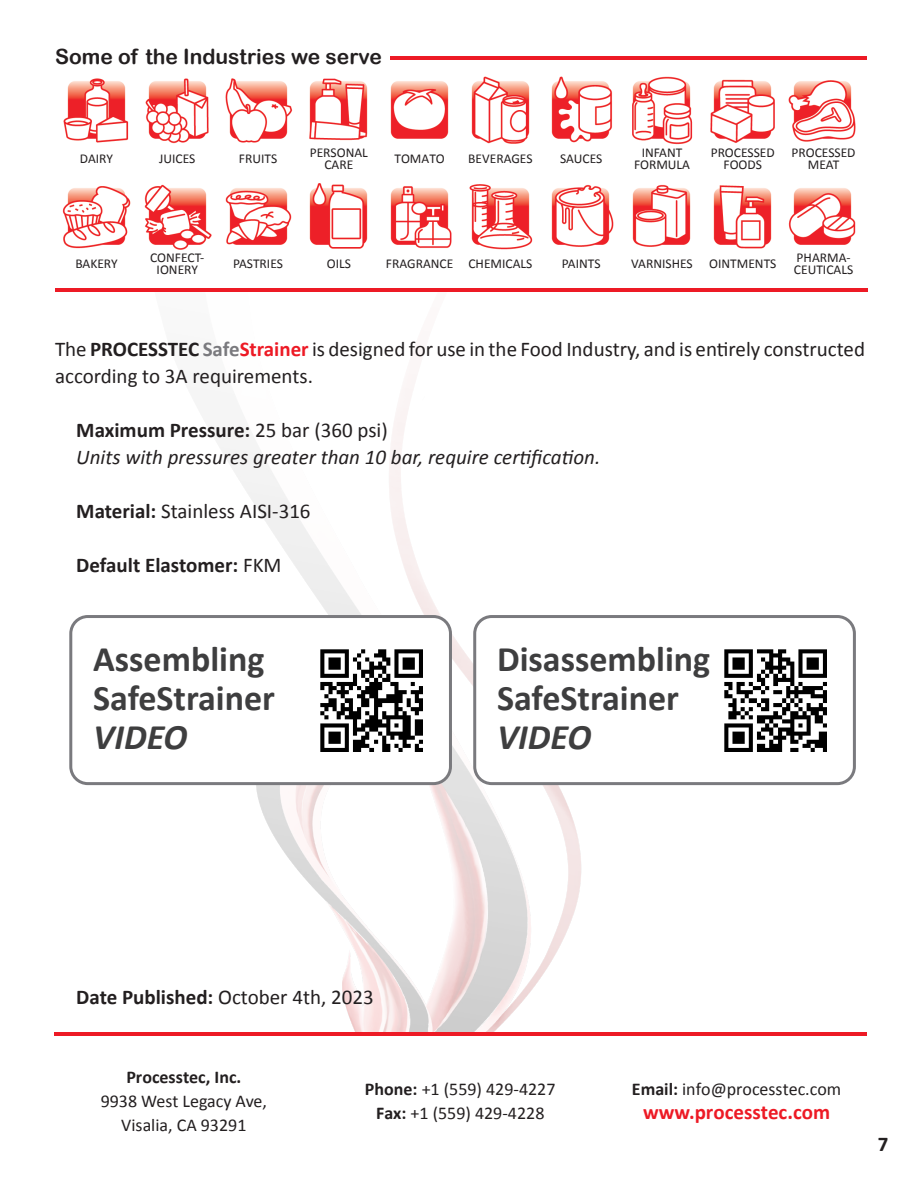
<style>
.page{position:relative;width:918px;height:1188px;background:#fff}
.page>*{position:absolute;margin:0;border:0;box-sizing:border-box;transform-origin:0 0}
.TOC_Subheader{font:700 36px/39px "Calibri";color:#3e3e3f}
.TOC_Subheader-2{font:italic 700 36px "Calibri";color:#3e3e3f}
.Main_Body_Text{font:21px/27px "Calibri";color:#231f20}
.Main_Body_Text-2{font:italic 21px "Calibri";color:#231f20}
.Main_Body_Text-3{font:700 21px "Calibri";color:#231f20}
.Main_Body_Text-4{font:21px "Arial Rounded MT Bold";color:#231f20}
.t1{font:700 21px "Calibri";color:#ed1a25}
.TOC_Subheader-3{font:700 21px "Calibri";color:#231f20}
.t2{font:18px "Calibri";color:#231f20}
.t3{font:700 18px "Calibri";color:#231f20}
.TOC_Subheader-4{font:13.5px/12px "Calibri";color:#231f20;text-align:center}
.s1{font-weight:700}
.s2{font-weight:700;color:#7a7a7e}
.s3{font-weight:700;color:#ed1a25}
.s4{font-weight:400}
</style>
<div class="page">
<img style="left:136px;top:388px;width:504px;height:645px">
<img style="left:63px;top:78px;width:66px;height:65px">
<img style="left:145px;top:78px;width:64px;height:66px">
<img style="left:225px;top:78px;width:67px;height:65px">
<img style="left:309px;top:78px;width:59px;height:63px">
<img style="left:390px;top:81px;width:59px;height:58px">
<img style="left:471px;top:76px;width:59px;height:68px">
<img style="left:551px;top:76px;width:62px;height:67px">
<img style="left:632px;top:76px;width:61px;height:68px">
<img style="left:710px;top:79px;width:65px;height:64px">
<img style="left:789px;top:80px;width:67px;height:62px">
<img style="left:63px;top:186px;width:68px;height:63px">
<img style="left:144px;top:184px;width:67px;height:66px">
<img style="left:225px;top:188px;width:67px;height:57px">
<img style="left:309px;top:183px;width:59px;height:66px">
<img style="left:390px;top:186px;width:62px;height:62px">
<img style="left:469px;top:184px;width:64px;height:66px">
<img style="left:551px;top:184px;width:63px;height:63px">
<img style="left:632px;top:184px;width:59px;height:63px">
<img style="left:713px;top:185px;width:59px;height:64px">
<img style="left:789px;top:188px;width:67px;height:57px">
<hr style="left:391px;top:56px;width:476px;height:3px;background:#ed1a25">
<hr style="left:55px;top:289px;width:812px;height:3px;background:#ed1a25">
<hr style="left:54px;top:1033px;width:812px;height:3px;background:#ed1a25">
<div style="left:71px;top:617px;width:379px;height:167px;background:#fff;border-radius:17px"></div>
<div style="left:69px;top:615px;width:383px;height:170px;border:3px solid #7a7a7e;border-radius:17px"></div>
<div style="left:475px;top:617px;width:379px;height:167px;background:#fff;border-radius:17px"></div>
<div style="left:473px;top:615px;width:383px;height:170px;border:3px solid #7a7a7e;border-radius:17px"></div>
<img style="left:320px;top:649px;width:103px;height:103px">
<img style="left:724px;top:649px;width:103px;height:103px">
<p class="Main_Body_Text-4" style="left:55px;top:44px;width:328px">Some of the Industries we serve</p>
<p class="TOC_Subheader-4" style="left:80px;top:152px;width:35px">DAIRY</p>
<p class="TOC_Subheader-4" style="left:159px;top:152px;width:38px">JUICES</p>
<p class="TOC_Subheader-4" style="left:239px;top:152px;width:40px">FRUITS</p>
<p class="TOC_Subheader-4" style="left:310px;top:146px;width:60px">PERSONAL<br>CARE</p>
<p class="TOC_Subheader-4" style="left:394px;top:152px;width:52px">TOMATO</p>
<p class="TOC_Subheader-4" style="left:468px;top:152px;width:66px">BEVERAGES</p>
<p class="TOC_Subheader-4" style="left:560px;top:152px;width:44px">SAUCES</p>
<p class="TOC_Subheader-4" style="left:634px;top:146px;width:58px">INFANT<br>FORMULA</p>
<p class="TOC_Subheader-4" style="left:711px;top:146px;width:66px">PROCESSED<br>FOODS</p>
<p class="TOC_Subheader-4" style="left:792px;top:146px;width:66px">PROCESSED<br>MEAT</p>
<p class="TOC_Subheader-4" style="left:75px;top:257px;width:44px">BAKERY</p>
<p class="TOC_Subheader-4" style="left:150px;top:251px;width:56px">CONFECT-<br>IONERY</p>
<p class="TOC_Subheader-4" style="left:233px;top:257px;width:51px">PASTRIES</p>
<p class="TOC_Subheader-4" style="left:327px;top:257px;width:26px">OILS</p>
<p class="TOC_Subheader-4" style="left:386px;top:257px;width:69px">FRAGRANCE</p>
<p class="TOC_Subheader-4" style="left:468px;top:257px;width:66px">CHEMICALS</p>
<p class="TOC_Subheader-4" style="left:562px;top:257px;width:40px">PAINTS</p>
<p class="TOC_Subheader-4" style="left:631px;top:257px;width:63px">VARNISHES</p>
<p class="TOC_Subheader-4" style="left:709px;top:257px;width:69px">OINTMENTS</p>
<p class="TOC_Subheader-4" style="left:794px;top:251px;width:61px;text-align:left">PHARMA-<br>CEUTICALS</p>
<p class="Main_Body_Text" style="left:55px;top:335px;width:811px">The <span class="s1">PROCESSTEC</span> <span class="s2">Safe</span><span class="s3">Strainer</span> is designed for use in the Food Industry, and is entirely constructed according to 3A requirements.</p>
<p class="Main_Body_Text-3" style="left:76px;top:415px;width:313px">Maximum Pressure: <span class="s4">25 bar (360 psi)</span></p>
<p class="Main_Body_Text-2" style="left:76px;top:442px;width:525px">Units with pressures greater than 10 bar, require certification.</p>
<p class="Main_Body_Text" style="left:76px;top:497px;width:236px"><span class="s1">Material:</span> Stainless AISI-316</p>
<p class="Main_Body_Text-3" style="left:76px;top:550px;width:207px">Default Elastomer: <span class="s4">FKM</span></p>
<p class="TOC_Subheader" style="left:93px;top:639px;width:183px">Assembling<br>SafeStrainer</p>
<p class="TOC_Subheader-2" style="left:93px;top:712px;width:96px">VIDEO</p>
<p class="TOC_Subheader" style="left:497px;top:639px;width:215px">Disassembling<br>SafeStrainer</p>
<p class="TOC_Subheader-2" style="left:497px;top:712px;width:96px">VIDEO</p>
<p class="Main_Body_Text" style="left:76px;top:983px;width:299px"><span class="s1">Date Published:</span> October 4th, 2023</p>
<p class="t3" style="left:126px;top:1065px;width:116px">Processtec, Inc.</p>
<p class="t2" style="left:101px;top:1089px;width:168px">9938 West Legacy Ave,</p>
<p class="t2" style="left:121px;top:1113px;width:127px">Visalia, CA 93291</p>
<p class="t2" style="left:365px;top:1077px;width:192px"><span class="s1">Phone:</span> +1 (559) 429-4227</p>
<p class="t2" style="left:376px;top:1101px;width:170px"><span class="s1">Fax:</span> +1 (559) 429-4228</p>
<p class="t2" style="left:632px;top:1077px;width:211px"><span class="s1">Email:</span> info@processtec.com</p>
<p class="t1" style="left:643px;top:1097px;width:189px">www.processtec.com</p>
<p class="TOC_Subheader-3" style="left:878px;top:1129px;width:12px">7</p>
</div>
